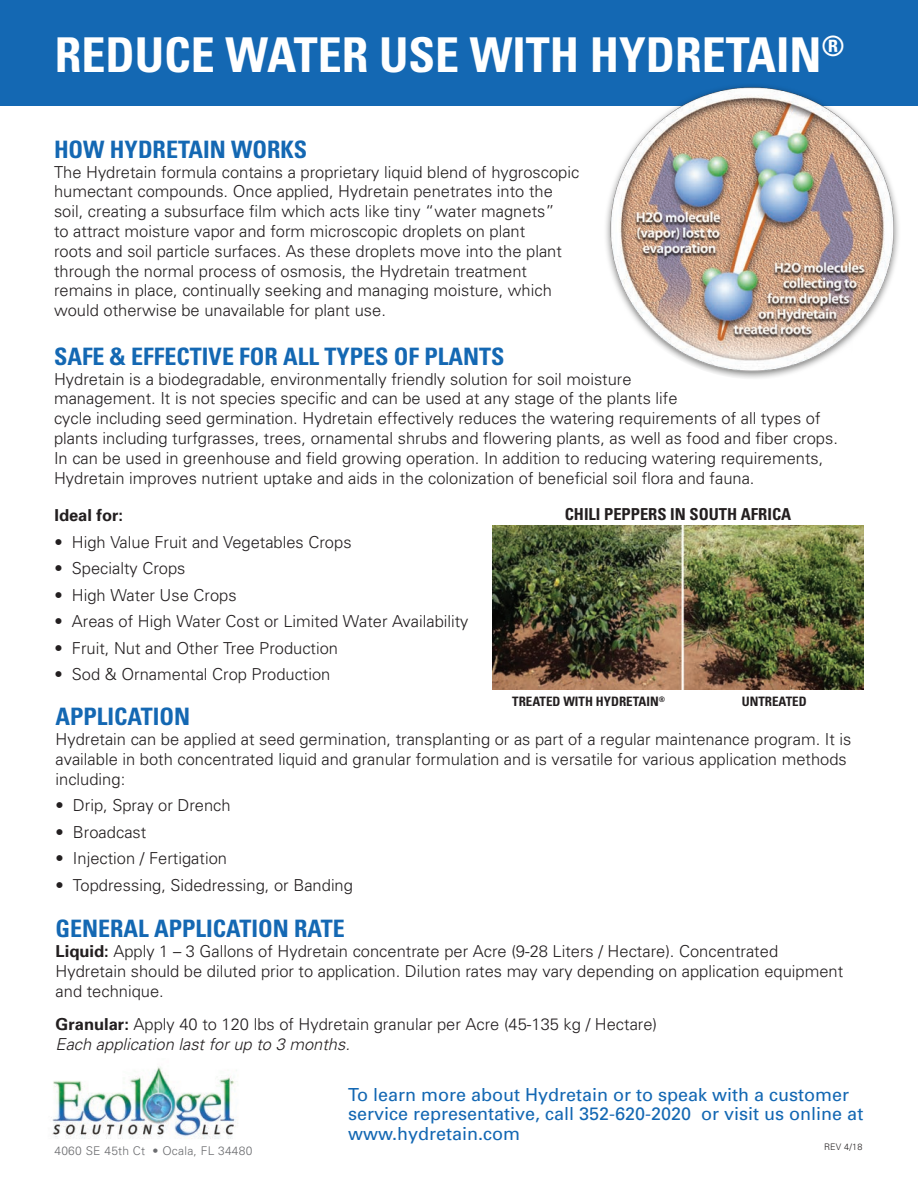
<style>
.page{position:relative;width:918px;height:1188px;background:#fff}
.page>*{position:absolute;margin:0;border:0;box-sizing:border-box;transform-origin:0 0}
.t1{font:700 condensed 48px "Univers";color:#fff}
.t2{font:700 condensed 24px "Univers";color:#1468b3}
.t3{font:18px/19.5px "Univers";color:#1468b3}
.t4{font:300 16.5px/19.8px "Univers";color:#231f20}
.t5{font:700 condensed 16.5px "Univers";color:#231f20}
.t6{font:700 16.5px "Univers";color:#231f20}
.t7{font:700 condensed 13.05px "Univers";color:#231f20}
.t8{font:300 12px "Univers";letter-spacing:.02em;color:#6c6d70}
.t9{font:300 9px "Univers";color:#231f20}
.s1{font-weight:700}
.s2{font-style:italic}
</style>
<div class="page">
<div style="left:0;top:0;width:918px;height:105px;background:#1468b3"></div>
<img style="left:52px;top:1067px;width:186px;height:72px">
<img style="left:492px;top:525px;width:372px;height:164px">
<img style="left:593px;top:85px;width:325px;height:293px">
<h1 class="t1" style="left:55px;top:26px;width:792px">REDUCE WATER USE WITH HYDRETAIN<sup>®</sup></h1>
<h2 class="t2" style="left:54px;top:135px;width:255px">HOW HYDRETAIN WORKS</h2>
<p class="t4" style="left:54px;top:161px;width:527px">The Hydretain formula contains a proprietary liquid blend of hygroscopic humectant compounds. Once applied, Hydretain penetrates into the soil, creating a subsurface film which acts like tiny “water magnets”<br>to attract moisture vapor and form microscopic droplets on plant<br>roots and soil particle surfaces. As these droplets move into the plant through the normal process of osmosis, the Hydretain treatment remains in place, continually seeking and managing moisture, which would otherwise be unavailable for plant use.</p>
<h2 class="t2" style="left:54px;top:342px;width:452px">SAFE &amp; EFFECTIVE FOR ALL TYPES OF PLANTS</h2>
<p class="t4" style="left:54px;top:368px;width:785px">Hydretain is a biodegradable, environmentally friendly solution for soil moisture<br>management. It is not species specific and can be used at any stage of the plants life<br>cycle including seed germination. Hydretain effectively reduces the watering requirements of all types of plants including turfgrasses, trees, ornamental shrubs and flowering plants, as well as food and fiber crops.<br>In can be used in greenhouse and field growing operation. In addition to reducing watering requirements, Hydretain improves nutrient uptake and aids in the colonization of beneficial soil flora and fauna.</p>
<p class="t6" style="left:54px;top:505px;width:70px">Ideal for:</p>
<p class="t4" style="left:54px;top:531px;width:299px">• High Value Fruit and Vegetables Crops</p>
<p class="t4" style="left:54px;top:558px;width:133px">• Specialty Crops</p>
<p class="t4" style="left:54px;top:585px;width:184px">• High Water Use Crops</p>
<p class="t4" style="left:54px;top:611px;width:416px">• Areas of High Water Cost or Limited Water Availability</p>
<p class="t4" style="left:54px;top:638px;width:285px">• Fruit, Nut and Other Tree Production</p>
<p class="t4" style="left:54px;top:664px;width:277px">• Sod &amp; Ornamental Crop Production</p>
<p class="t5" style="left:565px;top:504px;width:228px">CHILI PEPPERS IN SOUTH AFRICA</p>
<p class="t7" style="left:512px;top:693px;width:154px">TREATED WITH HYDRETAIN<sup>®</sup></p>
<p class="t7" style="left:742px;top:693px;width:66px">UNTREATED</p>
<h2 class="t2" style="left:56px;top:702px;width:136px">APPLICATION</h2>
<p class="t4" style="left:56px;top:729px;width:797px">Hydretain can be applied at seed germination, transplanting or as part of a regular maintenance program. It is available in both concentrated liquid and granular formulation and is versatile for various application methods including:</p>
<p class="t4" style="left:56px;top:795px;width:177px">• Drip, Spray or Drench</p>
<p class="t4" style="left:56px;top:822px;width:92px">• Broadcast</p>
<p class="t4" style="left:56px;top:848px;width:173px">• Injection / Fertigation</p>
<p class="t4" style="left:56px;top:875px;width:299px">• Topdressing, Sidedressing, or Banding</p>
<h2 class="t2" style="left:56px;top:914px;width:291px">GENERAL APPLICATION RATE</h2>
<p class="t4" style="left:56px;top:941px;width:789px"><span class="s1">Liquid:</span> Apply 1 – 3 Gallons of Hydretain concentrate per Acre (9-28 Liters / Hectare). Concentrated<br>Hydretain should be diluted prior to application. Dilution rates may vary depending on application equipment and technique.</p>
<p class="t4" style="left:56px;top:1014px;width:603px"><span class="s1">Granular:</span> Apply 40 to 120 lbs of Hydretain granular per Acre (45-135 kg / Hectare)<br><span class="s2">Each application last for up to 3 months.</span></p>
<p class="t8" style="left:54px;top:1143px;width:200px">4060 SE 45th Ct • Ocala, FL 34480</p>
<p class="t3" style="left:348px;top:1084px;width:517px">To learn more about Hydretain or to speak with a customer service representative, call 352-620-2020 or visit us online at www.hydretain.com</p>
<p class="t9" style="left:824px;top:1141px;width:40px">REV 4/18</p>
</div>
